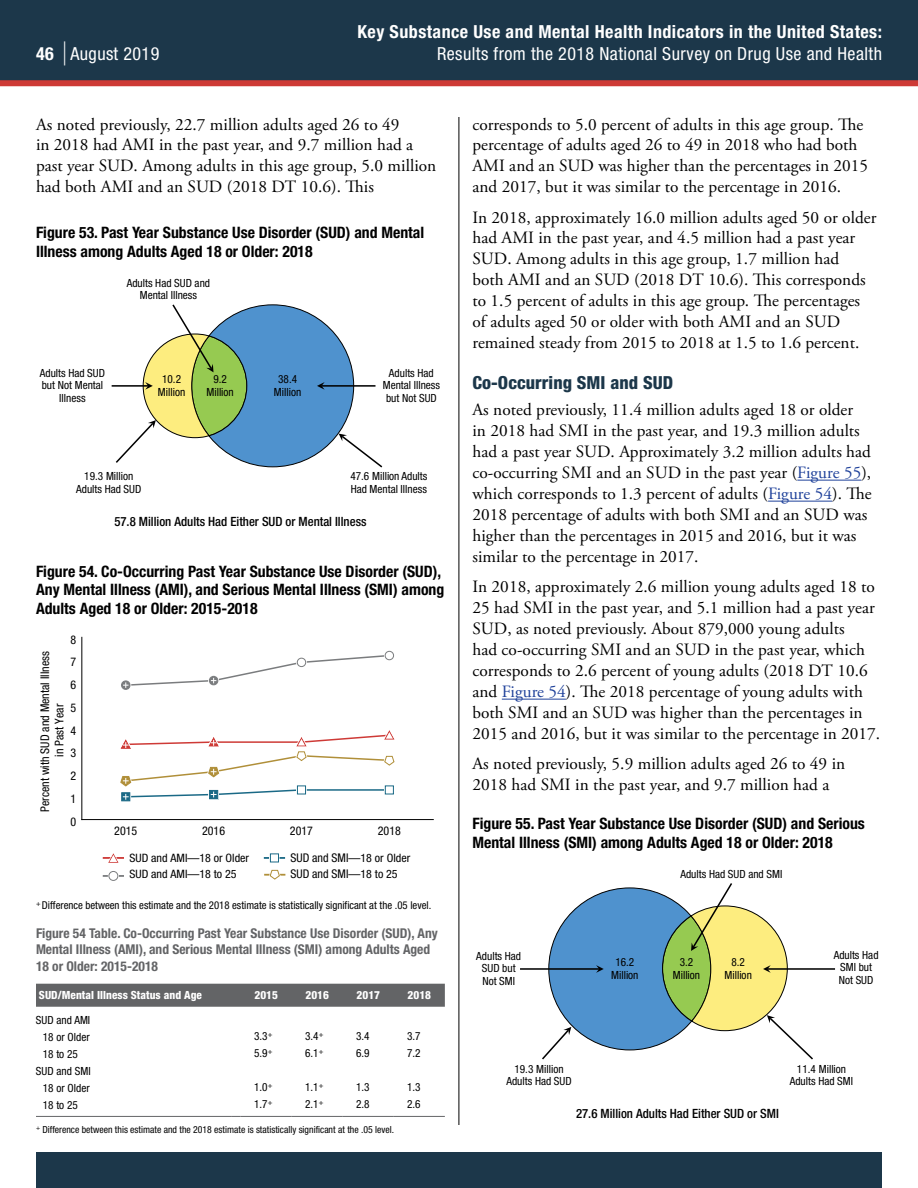
<style>
.page{position:relative;width:918px;height:1188px;background:#fff}
.page>*{position:absolute;margin:0;border:0;box-sizing:border-box;transform-origin:0 0}
.t1{font:condensed 18px "Helvetica Neue LT Std";letter-spacing:.025em;color:#fff}
.t2{font:700 condensed 18px "Helvetica Neue LT Std";letter-spacing:.025em;color:#fff}
.t3{font:800 condensed 18px "Helvetica Neue LT Std";letter-spacing:.005em;color:#1c374a}
.t4{font:17.25px/21px "Adobe Garamond Pro";letter-spacing:.005em;color:#000}
.t5{font:700 condensed 15.75px/18.8px "Helvetica Neue LT Std";color:#000}
.t6{font:700 condensed 13.5px/16.5px "Helvetica Neue LT Std";color:#636466}
.t7{font:500 condensed 12.75px "Helvetica Neue LT Std";color:#000}
.t8{font:condensed 12px "Helvetica Neue LT Std";color:#000}
.t9{font:condensed 12px/14.4px "Helvetica Neue LT Std";color:#010101;text-align:center}
.t10{font:condensed 11.55px "Helvetica Neue LT Std";color:#000;scale:1.04 1}
.t11{font:condensed 11.25px/12.5px "Helvetica Neue LT Std";letter-spacing:.005em;color:#000;text-align:center}
.t12{font:800 condensed 11.25px "Helvetica Neue LT Std";letter-spacing:.005em;color:#fff}
.t13{font:condensed 10.8px "Helvetica Neue LT Std";color:#000}
.t14{font:condensed 9.75px "Helvetica Neue LT Std";color:#000}
.s1{font-size:32.4px}
.s2{color:#1f419a}
.s3{font-size:12px}
.s4{font-size:11.55px}
</style>
<div class="page">
<div style="left:0;top:0;width:918px;height:81px;background:#1c374a"></div>
<div style="left:36px;top:1152px;width:846px;height:36px;background:#1c374a"></div>
<hr style="left:459px;top:117px;width:1px;height:1008px;background:#000">
<div style="left:0;top:80px;width:918px;height:6px;background:#ce3a36"></div>
<hr style="left:797px;top:480px;width:64px;height:1px;background:#1f419a">
<hr style="left:768px;top:501px;width:64px;height:1px;background:#1f419a">
<hr style="left:502px;top:699px;width:64px;height:1px;background:#1f419a">
<img style="left:81px;top:636px;width:353px;height:245px">
<div style="left:36px;top:984px;width:409px;height:23px;background:#636466"></div>
<hr style="left:36px;top:1116px;width:195px;height:1px;background:#636466">
<hr style="left:241px;top:1116px;width:51px;height:1px;background:#636466">
<hr style="left:292px;top:1116px;width:51px;height:1px;background:#636466">
<hr style="left:343px;top:1116px;width:51px;height:1px;background:#636466">
<hr style="left:394px;top:1116px;width:51px;height:1px;background:#636466">
<img style="left:111px;top:304px;width:272px;height:164px">
<img style="left:520px;top:883px;width:316px;height:177px">
<p class="t2" style="left:358px;top:21px;width:526px">Key Substance Use and Mental Health Indicators in the United States:</p>
<p class="t1" style="left:63px;top:43px;width:98px"><span class="s1">|</span> August 2019</p>
<p class="t2" style="left:36px;top:43px;width:19px">46</p>
<p class="t1" style="left:437px;top:43px;width:446px">Results from the 2018 National Survey on Drug Use and Health</p>
<p class="t4" style="left:36px;top:114px;width:402px">As noted previously, 22.7 million adults aged 26 to 49<br>in 2018 had AMI in the past year, and 9.7 million had a past year SUD. Among adults in this age group, 5.0 million had both AMI and an SUD (2018 DT 10.6). This</p>
<p class="t4" style="left:472px;top:114px;width:397px">corresponds to 5.0 percent of adults in this age group. The percentage of adults aged 26 to 49 in 2018 who had both AMI and an SUD was higher than the percentages in 2015 and 2017, but it was similar to the percentage in 2016.</p>
<p class="t4" style="left:472px;top:207px;width:405px">In 2018, approximately 16.0 million adults aged 50 or older had AMI in the past year, and 4.5 million had a past year SUD. Among adults in this age group, 1.7 million had<br>both AMI and an SUD (2018 DT 10.6). This corresponds to 1.5 percent of adults in this age group. The percentages of adults aged 50 or older with both AMI and an SUD remained steady from 2015 to 2018 at 1.5 to 1.6 percent.</p>
<h3 class="t3" style="left:472px;top:371px;width:202px">Co‑Occurring SMI and SUD</h3>
<p class="t4" style="left:472px;top:400px;width:401px">As noted previously, 11.4 million adults aged 18 or older<br>in 2018 had SMI in the past year, and 19.3 million adults had a past year SUD. Approximately 3.2 million adults had co-occurring SMI and an SUD in the past year (<span class="s2">Figure 55</span>), which corresponds to 1.3 percent of adults (<span class="s2">Figure 54</span>). The 2018 percentage of adults with both SMI and an SUD was higher than the percentages in 2015 and 2016, but it was similar to the percentage in 2017.</p>
<p class="t4" style="left:472px;top:577px;width:409px">In 2018, approximately 2.6 million young adults aged 18 to 25 had SMI in the past year, and 5.1 million had a past year SUD, as noted previously. About 879,000 young adults<br>had co-occurring SMI and an SUD in the past year, which corresponds to 2.6 percent of young adults (2018 DT 10.6 and <span class="s2">Figure 54</span>). The 2018 percentage of young adults with both SMI and an SUD was higher than the percentages in 2015 and 2016, but it was similar to the percentage in 2017.</p>
<p class="t4" style="left:472px;top:754px;width:374px">As noted previously, 5.9 million adults aged 26 to 49 in<br>2018 had SMI in the past year, and 9.7 million had a</p>
<p class="t5" style="left:36px;top:223px;width:390px">Figure 53. Past Year Substance Use Disorder (SUD) and Mental<br>Illness among Adults Aged 18 or Older: 2018</p>
<p class="t11" style="left:127px;top:277px;width:85px">Adults Had SUD and<br>Mental Illness</p>
<p class="t11" style="left:40px;top:367px;width:67px">Adults Had SUD but Not Mental<br>Illness</p>
<p class="t11" style="left:383px;top:367px;width:59px">Adults Had<br>Mental Illness but Not SUD</p>
<p class="t11" style="left:158px;top:373px;width:29px">10.2<br>Million</p>
<p class="t11" style="left:206px;top:373px;width:29px">9.2<br>Million</p>
<p class="t11" style="left:274px;top:373px;width:29px">38.4<br>Million</p>
<p class="t11" style="left:76px;top:470px;width:67px">19.3 Million<br>Adults Had SUD</p>
<p class="t11" style="left:350px;top:470px;width:79px;text-align:left">47.6 Million Adults<br>Had Mental Illness</p>
<p class="t7" style="left:114px;top:514px;width:254px">57.8 Million Adults Had Either SUD or Mental Illness</p>
<p class="t5" style="left:36px;top:562px;width:410px">Figure 54. Co-Occurring Past Year Substance Use Disorder (SUD),<br>Any Mental Illness (AMI), and Serious Mental Illness (SMI) among<br>Adults Aged 18 or Older: 2015-2018</p>
<p class="t9" style="left:38px;top:812px;width:162px;rotate:-90deg">Percent with SUD and Mental Illness in Past Year</p>
<p class="t8" style="left:71px;top:815px;width:7px">0</p>
<p class="t8" style="left:71px;top:632px;width:7px">8</p>
<p class="t8" style="left:71px;top:655px;width:7px">7</p>
<p class="t8" style="left:71px;top:678px;width:7px">6</p>
<p class="t8" style="left:71px;top:701px;width:7px">5</p>
<p class="t8" style="left:71px;top:723px;width:7px">4</p>
<p class="t8" style="left:71px;top:746px;width:7px">3</p>
<p class="t8" style="left:71px;top:769px;width:7px">2</p>
<p class="t8" style="left:71px;top:792px;width:7px">1</p>
<p class="t5" style="left:472px;top:814px;width:394px">Figure 55. Past Year Substance Use Disorder (SUD) and Serious<br>Mental Illness (SMI) among Adults Aged 18 or Older: 2018</p>
<p class="t8" style="left:114px;top:824px;width:25px">2015</p>
<p class="t8" style="left:202px;top:824px;width:25px">2016</p>
<p class="t8" style="left:290px;top:824px;width:25px">2017</p>
<p class="t8" style="left:378px;top:824px;width:25px">2018</p>
<p class="t10" style="left:129px;top:851px;width:117px">SUD and AMI—18 or Older</p>
<p class="t10" style="left:291px;top:851px;width:117px"><span class="s3">SUD and SMI</span>—18 or Older</p>
<p class="t10" style="left:129px;top:867px;width:105px">SUD and AMI—18 to 25</p>
<p class="t8" style="left:291px;top:867px;width:109px">SUD and SMI<span class="s4">—18 to 25</span></p>
<p class="t13" style="left:36px;top:899px;width:397px"><sup>+</sup> Difference between this estimate and the 2018 estimate is statistically significant at the .05 level.</p>
<p class="t6" style="left:36px;top:925px;width:403px">Figure 54 Table. Co-Occurring Past Year Substance Use Disorder (SUD), Any<br>Mental Illness (AMI), and Serious Mental Illness (SMI) among Adults Aged<br>18 or Older: 2015-2018</p>
<p class="t12" style="left:39px;top:988px;width:165px">SUD/Mental Illness Status and Age</p>
<p class="t12" style="left:255px;top:988px;width:25px">2015</p>
<p class="t12" style="left:306px;top:988px;width:25px">2016</p>
<p class="t12" style="left:357px;top:988px;width:25px">2017</p>
<p class="t12" style="left:408px;top:988px;width:25px">2018</p>
<p class="t11" style="left:36px;top:1013px;width:56px">SUD and AMI</p>
<p class="t11" style="left:43px;top:1031px;width:48px">18 or Older</p>
<p class="t11" style="left:254px;top:1030px;width:20px">3.3<sup>+</sup></p>
<p class="t11" style="left:305px;top:1030px;width:20px">3.4<sup>+</sup></p>
<p class="t11" style="left:356px;top:1030px;width:15px">3.4</p>
<p class="t11" style="left:407px;top:1030px;width:15px">3.7</p>
<p class="t11" style="left:43px;top:1048px;width:37px">18 to 25</p>
<p class="t11" style="left:254px;top:1047px;width:20px">5.9<sup>+</sup></p>
<p class="t11" style="left:305px;top:1047px;width:20px">6.1<sup>+</sup></p>
<p class="t11" style="left:356px;top:1047px;width:15px">6.9</p>
<p class="t11" style="left:407px;top:1047px;width:15px">7.2</p>
<p class="t11" style="left:36px;top:1065px;width:56px">SUD and SMI</p>
<p class="t11" style="left:43px;top:1082px;width:48px">18 or Older</p>
<p class="t11" style="left:254px;top:1081px;width:20px">1.0<sup>+</sup></p>
<p class="t11" style="left:305px;top:1081px;width:20px">1.1<sup>+</sup></p>
<p class="t11" style="left:356px;top:1081px;width:15px">1.3</p>
<p class="t11" style="left:407px;top:1081px;width:15px">1.3</p>
<p class="t11" style="left:43px;top:1099px;width:37px">18 to 25</p>
<p class="t11" style="left:254px;top:1098px;width:20px">1.7<sup>+</sup></p>
<p class="t11" style="left:305px;top:1098px;width:20px">2.1<sup>+</sup></p>
<p class="t11" style="left:356px;top:1098px;width:15px">2.8</p>
<p class="t11" style="left:407px;top:1098px;width:15px">2.6</p>
<p class="t14" style="left:36px;top:1123px;width:360px"><sup>+</sup> Difference between this estimate and the 2018 estimate is statistically significant at the .05 level.</p>
<p class="t11" style="left:680px;top:868px;width:103px">Adults Had SUD and SMI</p>
<p class="t11" style="left:834px;top:949px;width:46px">Adults Had<br>SMI but<br>Not SUD</p>
<p class="t11" style="left:476px;top:949px;width:46px">Adults Had<br>SUD but<br>Not SMI</p>
<p class="t11" style="left:611px;top:956px;width:29px">16.2<br>Million</p>
<p class="t11" style="left:673px;top:956px;width:29px">3.2<br>Million</p>
<p class="t11" style="left:725px;top:956px;width:29px">8.2<br>Million</p>
<p class="t11" style="left:506px;top:1062px;width:67px">19.3 Million<br>Adults Had SUD</p>
<p class="t11" style="left:790px;top:1062px;width:65px">11.4 Million<br>Adults Had SMI</p>
<p class="t7" style="left:576px;top:1106px;width:204px">27.6 Million Adults Had Either SUD or SMI</p>
</div>
